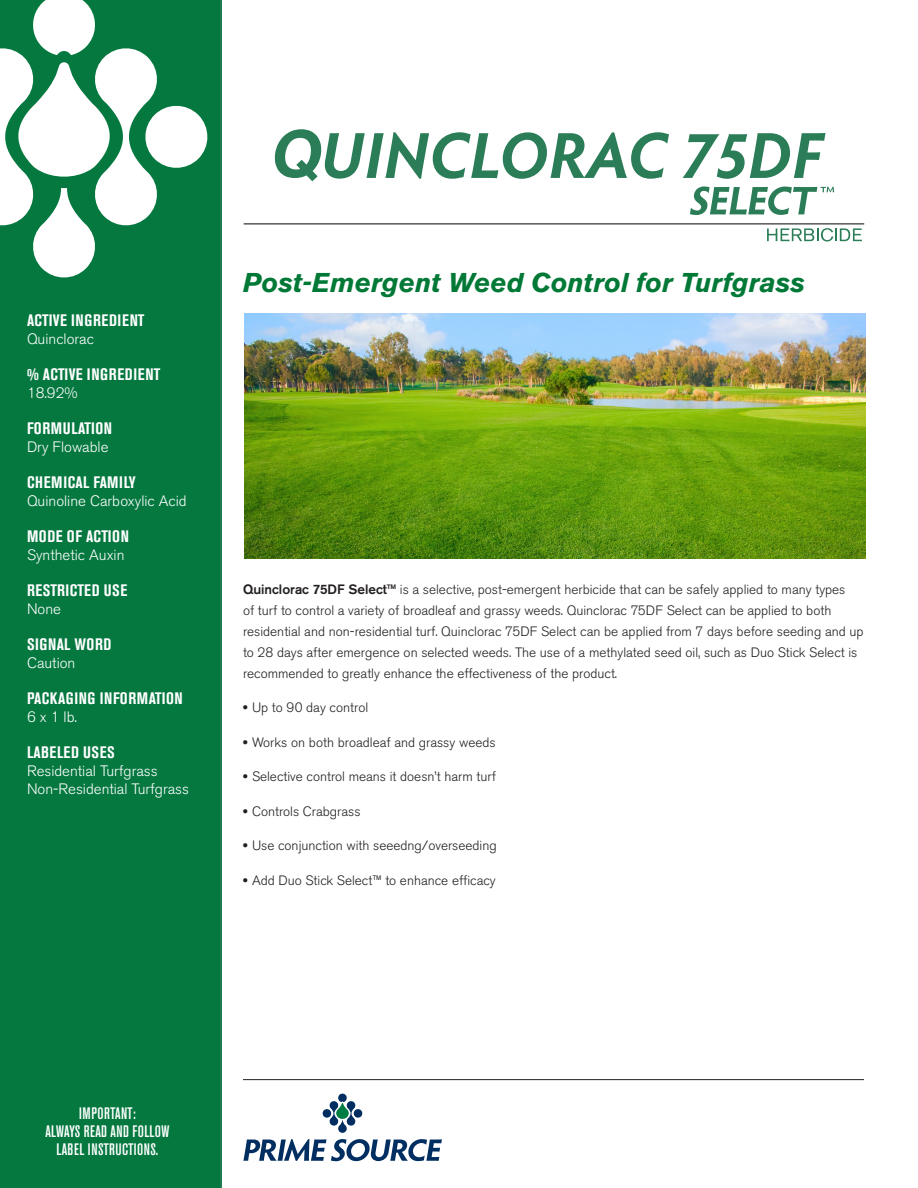
<style>
.page{position:relative;width:918px;height:1188px;background:#fff}
.page>*{position:absolute;margin:0;border:0;box-sizing:border-box;transform-origin:0 0}
.t1{font:italic 700 27px "Akzidenz Grotesk BE";color:#007836}
.t2{font:700 condensed 16.5px "Akzidenz Grotesk BE";letter-spacing:.035em;color:#fff}
.t3{font:500 condensed 16.5px/18px "Akzidenz Grotesk BE";letter-spacing:.02em;color:#fff;text-align:center}
.t4{font:300 15px "Akzidenz Grotesk BE";color:#fff}
.t5{font:300 13.5px/21px "Akzidenz Grotesk BE";color:#231f20}
.s1{font-weight:500}
.s2{font-family:"Akzidenz Grotesk BE Super";font-weight:400}
</style>
<div class="page">
<svg style="left:322px;top:1094px;width:41px;height:39px"></svg>
<svg style="left:243px;top:1139px;width:199px;height:22px"></svg>
<hr style="left:243px;top:1079px;width:621px;height:1px;background:#231f20">
<div style="left:0;top:0;width:222px;height:1188px;background:#04783f"></div>
<svg style="left:0;top:0;width:207px;height:281px"></svg>
<svg style="left:683px;top:133px;width:142px;height:46px"></svg>
<hr style="left:244px;top:224px;width:620px;height:1px;background:#040503">
<svg style="left:690px;top:186px;width:144px;height:29px"></svg>
<svg style="left:767px;top:228px;width:95px;height:13px"></svg>
<svg style="left:275px;top:129px;width:394px;height:52px"></svg>
<img style="left:244px;top:313px;width:621px;height:245px">
<p class="t2" style="left:27px;top:311px;width:119px">ACTIVE INGREDIENT</p>
<p class="t4" style="left:27px;top:330px;width:68px">Quinclorac</p>
<p class="t2" style="left:27px;top:365px;width:135px">% ACTIVE INGREDIENT</p>
<p class="t4" style="left:27px;top:384px;width:52px">18.92%</p>
<p class="t2" style="left:27px;top:419px;width:87px">FORMULATION</p>
<p class="t4" style="left:27px;top:438px;width:83px">Dry Flowable</p>
<p class="t2" style="left:27px;top:473px;width:110px">CHEMICAL FAMILY</p>
<p class="t4" style="left:27px;top:492px;width:161px">Quinoline Carboxylic Acid</p>
<p class="t2" style="left:27px;top:527px;width:104px">MODE OF ACTION</p>
<p class="t4" style="left:27px;top:546px;width:99px">Synthetic Auxin</p>
<p class="t2" style="left:27px;top:581px;width:102px">RESTRICTED USE</p>
<p class="t4" style="left:27px;top:600px;width:36px">None</p>
<p class="t2" style="left:27px;top:635px;width:86px">SIGNAL WORD</p>
<p class="t4" style="left:27px;top:654px;width:50px">Caution</p>
<p class="t2" style="left:27px;top:689px;width:157px">PACKAGING INFORMATION</p>
<p class="t4" style="left:27px;top:708px;width:51px">6 x 1 lb.</p>
<p class="t2" style="left:27px;top:743px;width:89px">LABELED USES</p>
<p class="t4" style="left:27px;top:762px;width:132px">Residential Turfgrass</p>
<p class="t4" style="left:27px;top:780px;width:163px">Non-Residential Turfgrass</p>
<p class="t1" style="left:243px;top:267px;width:563px">Post-Emergent Weed Control for Turfgrass</p>
<p class="t5" style="left:243px;top:579px;width:622px"><span class="s1">Quinclorac 75DF Select™</span> is a selective, post-emergent herbicide that can be safely applied to many types<br>of turf to control a variety of broadleaf and grassy weeds. Quinclorac 75DF Select can be applied to both residential and non-residential turf. Quinclorac 75DF Select can be applied from 7 days before seeding and up to 28 days after emergence on selected weeds. The use of a methylated seed oil, such as Duo Stick Select is recommended to greatly enhance the effectiveness of the product.</p>
<p class="t5" style="left:243px;top:698px;width:127px"><span class="s2">•</span> Up to 90 day control</p>
<p class="t5" style="left:243px;top:732px;width:254px"><span class="s2">•</span> Works on both broadleaf and grassy weeds</p>
<p class="t5" style="left:243px;top:767px;width:254px"><span class="s2">•</span> Selective control means it doesn’t harm turf</p>
<p class="t5" style="left:243px;top:801px;width:119px"><span class="s2">•</span> Controls Crabgrass</p>
<p class="t5" style="left:243px;top:836px;width:255px"><span class="s2">•</span> Use conjunction with seeedng/overseeding</p>
<p class="t5" style="left:243px;top:870px;width:254px"><span class="s2">•</span> Add Duo Stick Select™ to enhance efficacy</p>
<p class="t3" style="left:45px;top:1104px;width:126px">IMPORTANT:<br>ALWAYS READ AND FOLLOW<br>LABEL INSTRUCTIONS.</p>
</div>
